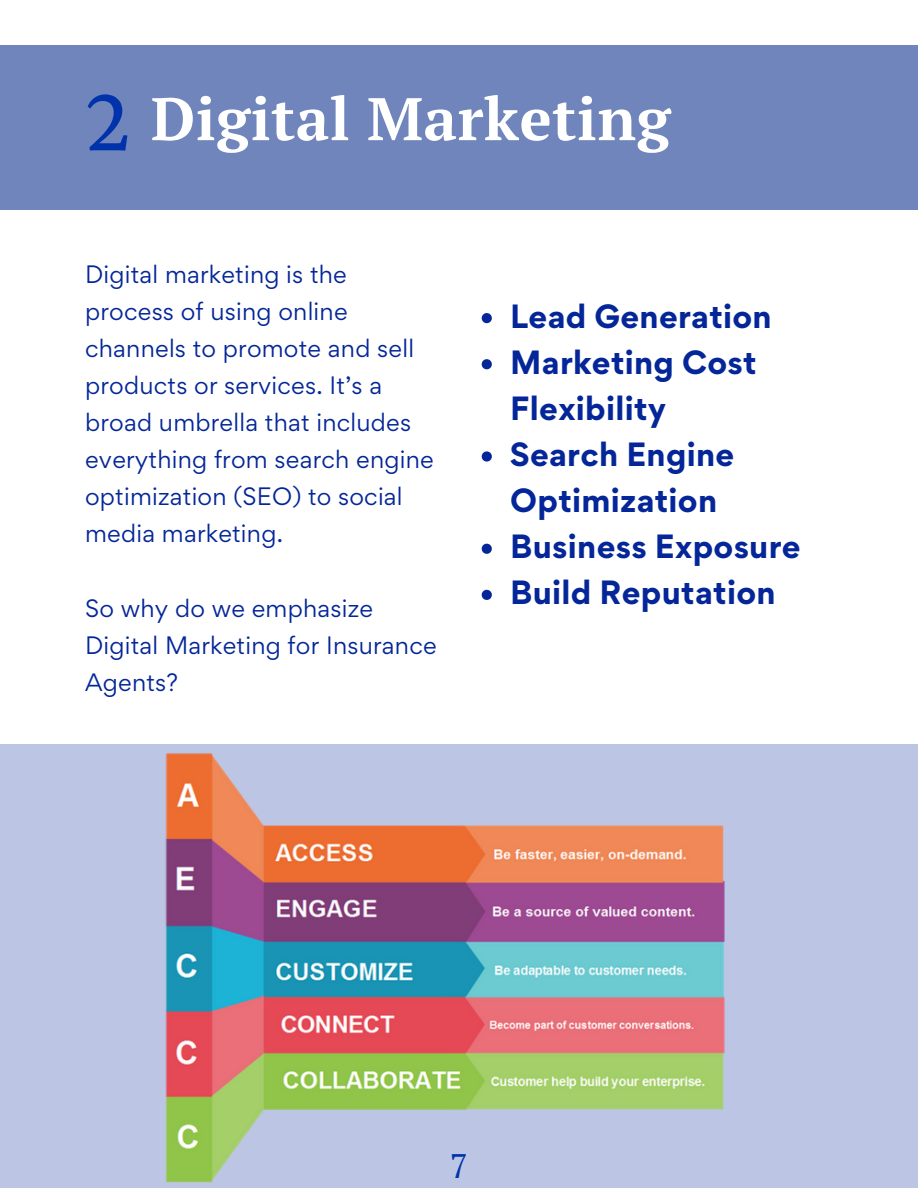
<style>
.page{position:relative;width:918px;height:1188px;background:#fff}
.page>*{position:absolute;margin:0;border:0;box-sizing:border-box;transform-origin:0 0}
.t1{font:700 60px "PT Serif";letter-spacing:.01em;color:#fff}
.t2{font:33.9px "PT Serif";color:#0033ab}
.t3{font:700 30px/46.2px "Gordita";letter-spacing:.01em;color:#042698}
.t4{font:22.5px/37.2px "Gordita";letter-spacing:.01em;color:#042698}
.s1{font-family:"Crimson Pro";font-weight:400;font-size:96px;color:#0033ab}
</style>
<div class="page">
<div style="left:0;top:745px;width:918px;height:443px;background:#bcc5e3"></div>
<div style="left:0;top:46px;width:918px;height:164px;background:#6f85bb"></div>
<img style="left:151px;top:744px;width:584px;height:439px">
<svg style="left:482px;top:313px;width:10px;height:10px"></svg>
<svg style="left:482px;top:359px;width:10px;height:10px"></svg>
<svg style="left:482px;top:451px;width:10px;height:11px"></svg>
<svg style="left:482px;top:544px;width:10px;height:10px"></svg>
<svg style="left:482px;top:590px;width:10px;height:10px"></svg>
<h1 class="t1" style="left:85px;top:78px;width:587px"><span class="s1">2</span> Digital Marketing</h1>
<p class="t4" style="left:85px;top:255px;width:350px">Digital marketing is the process of using online channels to promote and sell products or services. It’s a broad umbrella that includes everything from search engine optimization (SEO) to social media marketing.</p>
<p class="t4" style="left:85px;top:589px;width:353px">So why do we emphasize<br>Digital Marketing for Insurance<br>Agents?</p>
<h3 class="t3" style="left:510px;top:293px;width:292px">Lead Generation<br>Marketing Cost<br>Flexibility<br>Search Engine<br>Optimization<br>Business Exposure<br>Build Reputation</h3>
<h2 class="t2" style="left:450px;top:1143px;width:20px">7</h2>
</div>
